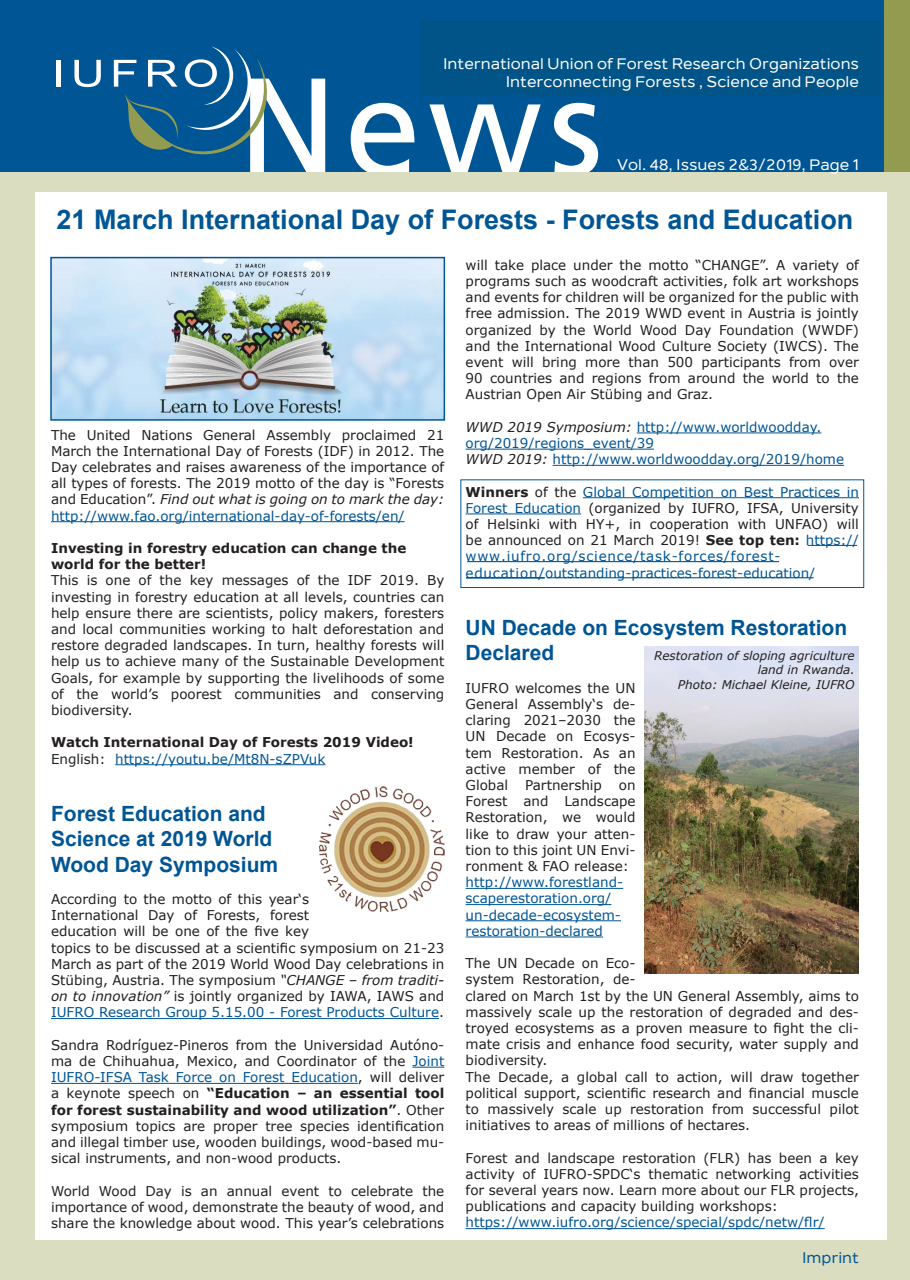
<style>
.page{position:relative;width:910px;height:1280px;background:#fff}
.page>*{position:absolute;margin:0;border:0;box-sizing:border-box;transform-origin:0 0}
.t1{font:700 27px "Arial";color:#005594}
.t2{font:700 21px/25.2px "Arial";color:#005594}
.t3{font:500 15px "Nolan";color:#fff}
.t4{font:500 15px "Nolan";color:#005594}
.t5{font:13.5px/16.2px "Verdana";color:#231f20;text-align:justify}
.t6{font:13.5px/16.2px "Verdana";color:#005594}
.t7{font:700 13.5px/16.2px "Verdana";color:#231f20}
.t8{font:italic 12px/14.4px "Verdana";color:#231f20;text-align:right}
.s1{font-style:italic}
.s2{color:#231f20}
.s3{color:#005594}
.s4{font-weight:700}
.s5{font-style:italic;color:#231f20}
.s6{font-weight:700;color:#231f20}
</style>
<div class="page">
<div style="left:0;top:0;width:901px;height:173px;background:#005594"></div>
<div style="left:884px;top:0;width:26px;height:173px;background:#939b50"></div>
<svg style="left:351px;top:103px;width:63px;height:69px"></svg>
<svg style="left:429px;top:104px;width:112px;height:68px"></svg>
<svg style="left:554px;top:103px;width:44px;height:69px"></svg>
<hr style="left:57px;top:60px;width:4px;height:27px;background:#fff">
<svg style="left:74px;top:60px;width:27px;height:27px"></svg>
<svg style="left:114px;top:46px;width:211px;height:126px"></svg>
<div style="left:0;top:172px;width:910px;height:1108px;background:#daddbf"></div>
<div style="left:35px;top:192px;width:852px;height:1048px;background:#fff"></div>
<div style="left:421px;top:20px;width:460px;height:76px;background:#005487"></div>
<hr style="left:51px;top:521px;width:354px;height:1px;background:#005594">
<hr style="left:115px;top:764px;width:210px;height:1px;background:#005594">
<hr style="left:51px;top:1018px;width:388px;height:1px;background:#005594">
<hr style="left:412px;top:1067px;width:32px;height:1px;background:#005594">
<hr style="left:51px;top:1083px;width:307px;height:1px;background:#005594">
<hr style="left:637px;top:432px;width:184px;height:1px;background:#005594">
<hr style="left:466px;top:449px;width:188px;height:1px;background:#005594">
<hr style="left:553px;top:465px;width:291px;height:1px;background:#005594">
<hr style="left:583px;top:497px;width:276px;height:1px;background:#005594">
<hr style="left:466px;top:513px;width:115px;height:1px;background:#005594">
<hr style="left:466px;top:888px;width:157px;height:1px;background:#005594">
<hr style="left:466px;top:904px;width:145px;height:1px;background:#005594">
<hr style="left:466px;top:920px;width:155px;height:1px;background:#005594">
<hr style="left:466px;top:936px;width:137px;height:1px;background:#005594">
<hr style="left:466px;top:1228px;width:359px;height:1px;background:#005594">
<hr style="left:547px;top:577px;width:267px;height:1px;background:#005594">
<hr style="left:466px;top:577px;width:79px;height:1px;background:#005594">
<hr style="left:467px;top:561px;width:312px;height:1px;background:#005594">
<hr style="left:808px;top:545px;width:49px;height:1px;background:#005594">
<img style="left:53px;top:260px;width:389px;height:158px">
<div style="left:50px;top:257px;width:395px;height:164px;border:2px solid #005594"></div>
<img style="left:319px;top:787px;width:125px;height:125px">
<img style="left:644px;top:646px;width:215px;height:328px">
<div style="left:460px;top:479px;width:404px;height:109px;border:1px solid #005594"></div>
<p class="t3" style="left:443px;top:55px;width:417px">International Union of Forest Research Organizations</p>
<p class="t3" style="left:506px;top:73px;width:355px">Interconnecting Forests , Science and People</p>
<p class="t3" style="left:617px;top:156px;width:243px">Vol. 48, Issues 2&amp;3/2019, Page 1</p>
<p class="t1" style="left:57px;top:202px;width:798px">21 March International Day of Forests - Forests and Education</p>
<p class="t5" style="left:51px;top:426px;width:395px">The United Nations General Assembly proclaimed 21<br>March the International Day of Forests (IDF) in 2012. The Day celebrates and raises awareness of the importance of all types of forests. The 2019 motto of the day is “Forests and Education”. <span class="s1">Find out what is going on to mark the day:</span></p>
<p class="t6" style="left:51px;top:507px;width:355px">http://www.fao.org/international-day-of-forests/en/</p>
<p class="t7" style="left:51px;top:540px;width:357px">Investing in forestry education can change the world for the better!</p>
<p class="t5" style="left:51px;top:572px;width:395px">This is one of the key messages of the IDF 2019. By investing in forestry education at all levels, countries can help ensure there are scientists, policy makers, foresters and local communities working to halt deforestation and restore degraded landscapes. In turn, healthy forests will help us to achieve many of the Sustainable Development Goals, for example by supporting the livelihoods of some of the world’s poorest communities and conserving biodiversity.</p>
<p class="t7" style="left:51px;top:734px;width:364px">Watch International Day of Forests 2019 Video!</p>
<p class="t6" style="left:51px;top:750px;width:276px"><span class="s2">English:</span> https://youtu.be/Mt8N-sZPVuk</p>
<p class="t2" style="left:51px;top:802px;width:229px">Forest Education and<br>Science at 2019 World<br>Wood Day Symposium</p>
<p class="t5" style="left:51px;top:891px;width:395px;text-align:left">According to the motto of this year‘s<br>International Day of Forests, forest<br>education will be one of the five key<br>topics to be discussed at a scientific symposium on 21-23<br>March as part of the 2019 World Wood Day celebrations in Stübing, Austria. The symposium <span class="s1">“CHANGE – from traditi&shy;on to innovation”</span> is jointly organized by IAWA, IAWS and <span class="s3">IUFRO Research Group 5.15.00 - Forest Products Culture</span>.</p>
<p class="t5" style="left:51px;top:1037px;width:395px">Sandra Rodríguez-Pineros from the Universidad Autóno&shy;ma de Chihuahua, Mexico, and Coordinator of the <span class="s3">Joint IUFRO-IFSA Task Force on Forest Education</span>, will deliver a keynote speech on <span class="s4">“Education – an essential tool for forest sustainability and wood utilization”</span>. Other symposium topics are proper tree species identification and illegal timber use, wooden buildings, wood-based mu&shy;sical instruments, and non-wood products.</p>
<p class="t5" style="left:51px;top:1182px;width:395px">World Wood Day is an annual event to celebrate the importance of wood, demonstrate the beauty of wood, and share the knowledge about wood. This year’s celebrations</p>
<p class="t5" style="left:466px;top:257px;width:395px">will take place under the motto “CHANGE”. A variety of programs such as woodcraft activities, folk art workshops and events for children will be organized for the public with free admission. The 2019 WWD event in Austria is jointly organized by the World Wood Day Foundation (WWDF) and the International Wood Culture Society (IWCS). The event will bring more than 500 participants from over 90 countries and regions from around the world to the Austrian Open Air Stübing and Graz.</p>
<p class="t6" style="left:466px;top:419px;width:357px"><span class="s5">WWD 2019 Symposium:</span> http://www.worldwoodday. org/2019/regions_event/39</p>
<p class="t6" style="left:466px;top:451px;width:380px"><span class="s5">WWD 2019:</span> http://www.worldwoodday.org/2019/home</p>
<p class="t6" style="left:466px;top:483px;width:395px"><span class="s6">Winners</span> <span class="s2">of the</span> Global Competition on Best Practices in Forest Education <span class="s2">(organized by IUFRO, IFSA, University of Helsinki with HY+, in cooperation with UNFAO) will be announced on 21 March 2019!</span> <span class="s6">See top ten:</span> https:// www.iufro.org/science/task-forces/forest&shy;education/outstanding-practices-forest-education/</p>
<p class="t2" style="left:466px;top:616px;width:383px">UN Decade on Ecosystem Restoration<br>Declared</p>
<p class="t5" style="left:466px;top:680px;width:171px">IUFRO welcomes the UN General Assembly‘s de&shy;claring 2021–2030 the UN Decade on Ecosys&shy;tem Restoration. As an active member of the Global Partnership on Forest and Landscape Restoration, we would like to draw your atten&shy;tion to this joint UN Envi&shy;ronment &amp; FAO release:</p>
<p class="t6" style="left:466px;top:874px;width:159px">http://www.forestland&shy;scaperestoration.org/ un-decade-ecosystem&shy;restoration-declared</p>
<p class="t5" style="left:466px;top:955px;width:395px;text-align:left">The UN Decade on Eco-<br>system Restoration, de-<br>clared on March 1st by the UN General Assembly, aims to massively scale up the restoration of degraded and des&shy;troyed ecosystems as a proven measure to fight the cli&shy;mate crisis and enhance food security, water supply and biodiversity.</p>
<p class="t5" style="left:466px;top:1068px;width:395px">The Decade, a global call to action, will draw together political support, scientific research and financial muscle to massively scale up restoration from successful pilot initiatives to areas of millions of hectares.</p>
<p class="t5" style="left:466px;top:1149px;width:395px">Forest and landscape restoration (FLR) has been a key activity of IUFRO-SPDC‘s thematic networking activities for several years now. Learn more about our FLR projects, publications and capacity building workshops:</p>
<p class="t6" style="left:466px;top:1214px;width:361px">https://www.iufro.org/science/special/spdc/netw/flr/</p>
<p class="t8" style="left:654px;top:648px;width:202px">Restoration of sloping agriculture land in Rwanda.</p>
<p class="t8" style="left:678px;top:677px;width:178px">Photo: Michael Kleine, IUFRO</p>
<p class="t4" style="left:802px;top:1248px;width:58px">Imprint</p>
</div>
